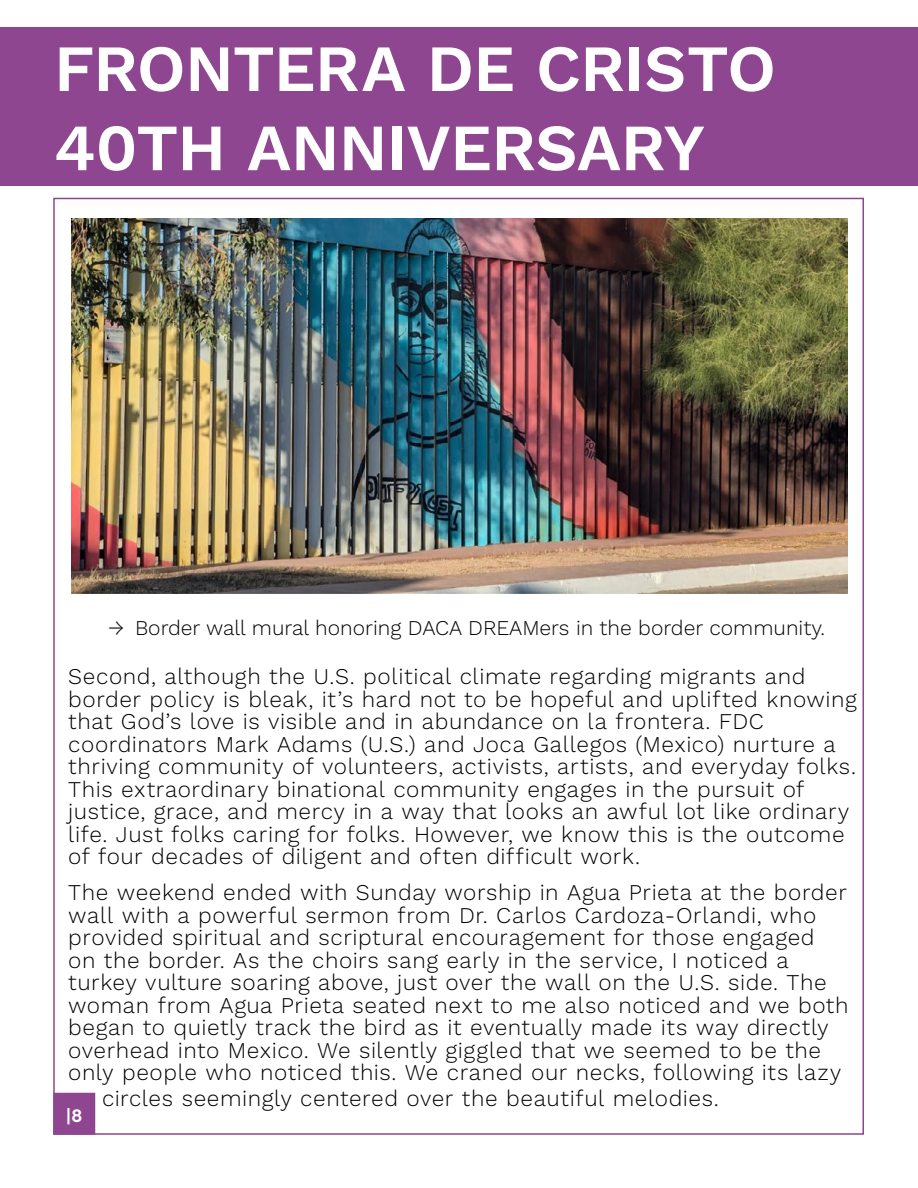
<style>
.page{position:relative;width:918px;height:1188px;background:#fff}
.page>*{position:absolute;margin:0;border:0;box-sizing:border-box;transform-origin:0 0}
.t1{font:600 66px/79.2px "Work Sans";letter-spacing:-.01em;color:#fff}
.t2{font:300 22.5px/22.5px "Work Sans";letter-spacing:.025em;color:#000}
.t3{font:300 21px "Work Sans";color:#000}
.t4{font:700 18px "Raleway";color:#fff}
</style>
<div class="page">
<div style="left:54px;top:1094px;width:40px;height:40px;background:#8f4691"></div>
<div style="left:53px;top:1093px;width:42px;height:42px;border:2px solid #8f4691"></div>
<div style="left:0;top:27px;width:918px;height:158px;background:#8f4691"></div>
<img style="left:71px;top:219px;width:776px;height:375px">
<h1 class="t1" style="left:54px;top:32px;width:724px">FRONTERA DE CRISTO<br>40TH ANNIVERSARY</h1>
<h1 class="t1" style="left:29px;top:78px;width:861px">FOR SUCH A TIME AS THIS</h1>
<p class="t3" style="left:108px;top:615px;width:719px">→ Border wall mural honoring DACA DREAMers in the border community.</p>
<p class="t2" style="left:68px;top:666px;width:790px">Second, although the U.S. political climate regarding migrants and border policy is bleak, it’s hard not to be hopeful and uplifted knowing that God’s love is visible and in abundance on la frontera. FDC coordinators Mark Adams (U.S.) and Joca Gallegos (Mexico) nurture a thriving community of volunteers, activists, artists, and everyday folks.<br>This extraordinary binational community engages in the pursuit of justice, grace, and mercy in a way that looks an awful lot like ordinary life. Just folks caring for folks. However, we know this is the outcome of four decades of diligent and often difficult work.</p>
<p class="t2" style="left:68px;top:882px;width:782px">The weekend ended with Sunday worship in Agua Prieta at the border wall with a powerful sermon from Dr. Carlos Cardoza-Orlandi, who provided spiritual and scriptural encouragement for those engaged<br>on the border. As the choirs sang early in the service, I noticed a turkey vulture soaring above, just over the wall on the U.S. side. The woman from Agua Prieta seated next to me also noticed and we both began to quietly track the bird as it eventually made its way directly overhead into Mexico. We silently giggled that we seemed to be the only people who noticed this. We craned our necks, following its lazy</p>
<p class="t2" style="left:102px;top:1088px;width:618px">circles seemingly centered over the beautiful melodies.</p>
<p class="t4" style="left:66px;top:1106px;width:18px">|8</p>
</div>
